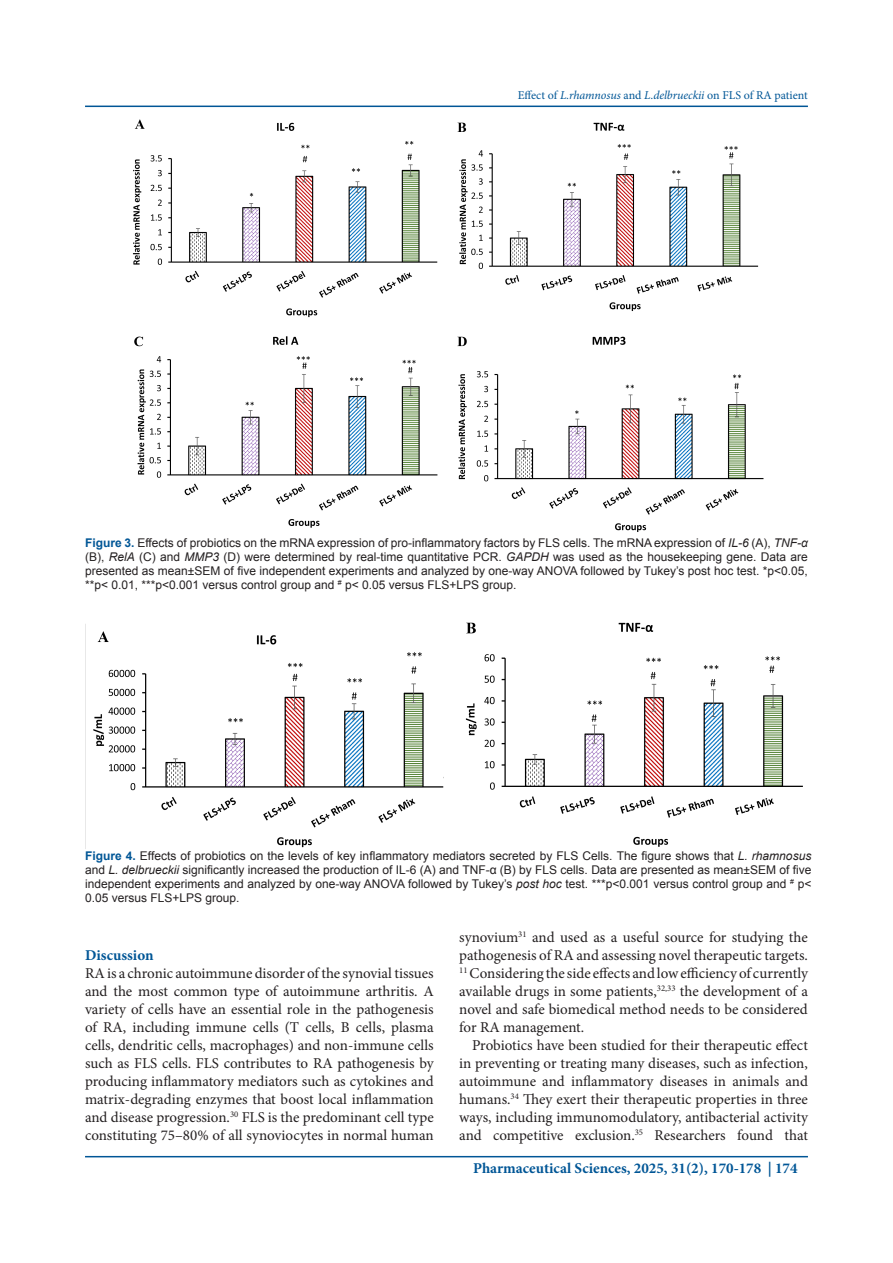
<style>
.page{position:relative;width:893px;height:1263px;background:#fff}
.page>*{position:absolute;margin:0;border:0;box-sizing:border-box;transform-origin:0 0}
.t1{font:15px/18px "Minion Pro";color:#231f20;text-align:justify}
.t2{font:700 15px "Minion Pro";color:#005696}
.t3{font:12px/13.8px "Arial";color:#231f20;text-align:justify}
.t4{font:12px "Minion Pro";color:#005696}
.s1{font-style:italic}
.s2{font-weight:700;color:#005696}
</style>
<div class="page">
<hr style="left:85px;top:106px;width:723px;height:1px;background:#005696">
<hr style="left:85px;top:1156px;width:723px;height:1px;background:#005696">
<img style="left:133px;top:119px;width:631px;height:413px">
<img style="left:85px;top:622px;width:718px;height:227px">
<p class="t4" style="left:518px;top:87px;width:292px">Effect of <span class="s1">L.rhamnosus</span> and <span class="s1">L.delbrueckii</span> on FLS of RA patient</p>
<p class="t3" style="left:85px;top:536px;width:724px"><span class="s2">Figure 3.</span> Effects of probiotics on the mRNA expression of pro-inflammatory factors by FLS cells. The mRNA expression of <span class="s1">IL-6</span> (A), <span class="s1">TNF-α </span>(B), <span class="s1">RelA</span> (C) and <span class="s1">MMP3</span> (D) were determined by real-time quantitative PCR. <span class="s1">GAPDH</span> was used as the housekeeping gene. Data are presented as mean±SEM of five independent experiments and analyzed by one-way ANOVA followed by Tukey’s post hoc test. *p&lt;0.05, **p&lt; 0.01, ***p&lt;0.001 versus control group and <sup>#</sup> p&lt; 0.05 versus FLS+LPS group.</p>
<p class="t3" style="left:85px;top:849px;width:728px"><span class="s2">Figure 4.</span> Effects of probiotics on the levels of key inflammatory mediators secreted by FLS Cells. The figure shows that <span class="s1">L. rhamnosus </span>and <span class="s1">L. delbrueckii</span> significantly increased the production of IL-6 (A) and TNF-α (B) by FLS cells. Data are presented as mean±SEM of five independent experiments and analyzed by one-way ANOVA followed by Tukey’s <span class="s1">post hoc</span> test. ***p&lt;0.001 versus control group and <sup>#</sup> p&lt; 0.05 versus FLS+LPS group.</p>
<p class="t2" style="left:85px;top:945px;width:70px">Discussion</p>
<p class="t1" style="left:85px;top:965px;width:350px">RA is a chronic autoimmune disorder of the synovial tissues and the most common type of autoimmune arthritis. A variety of cells have an essential role in the pathogenesis of RA, including immune cells (T cells, B cells, plasma cells, dendritic cells, macrophages) and non-immune cells such as FLS cells. FLS contributes to RA pathogenesis by producing inflammatory mediators such as cytokines and matrix-degrading enzymes that boost local inflammation and disease progression.<sup>30</sup> FLS is the predominant cell type constituting 75–80% of all synoviocytes in normal human</p>
<p class="t1" style="left:459px;top:929px;width:350px">synovium<sup>31</sup> and used as a useful source for studying the pathogenesis of RA and assessing novel therapeutic targets.<br><sup>11</sup> Considering the side effects and low efficiency of currently available drugs in some patients,<sup>32,33</sup> the development of a novel and safe biomedical method needs to be considered for RA management.</p>
<p class="t1" style="left:459px;top:1037px;width:350px;text-indent:13px">Probiotics have been studied for their therapeutic effect in preventing or treating many diseases, such as infection, autoimmune and inflammatory diseases in animals and humans.<sup>34</sup> They exert their therapeutic properties in three ways, including immunomodulatory, antibacterial activity and competitive exclusion.<sup>35</sup> Researchers found that</p>
<p class="t2" style="left:473px;top:1158px;width:326px">Pharmaceutical Sciences, 2025, 31(2), 170-178 | 174</p>
</div>
